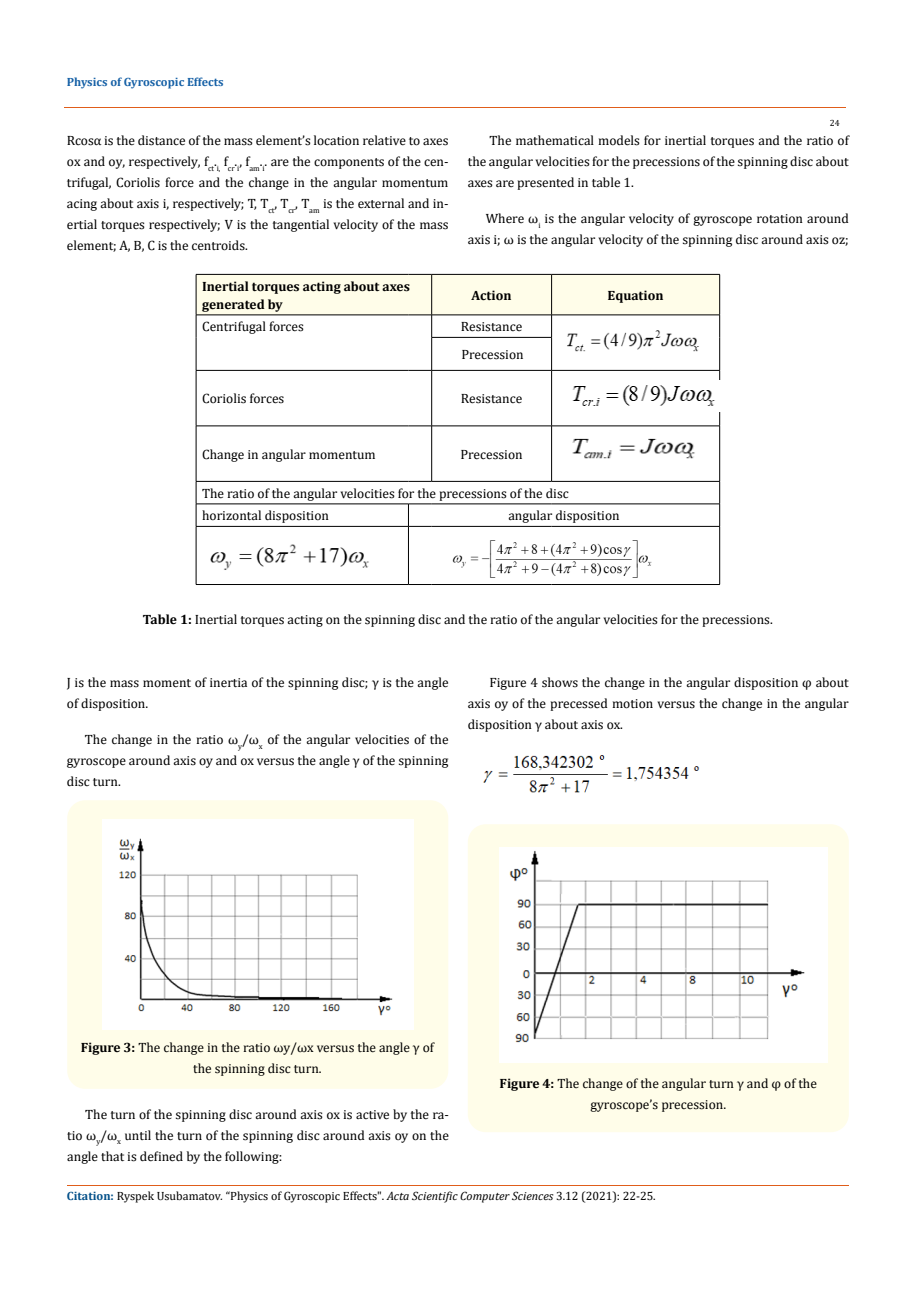
<style>
.page{position:relative;width:917px;height:1296px;background:#fff}
.page>*{position:absolute;margin:0;border:0;box-sizing:border-box;transform-origin:0 0}
.t1{font:13.5px/21px "Cambria";color:#000;text-align:justify}
.t2{font:700 13.5px/18px "Cambria";color:#000}
.t3{font:12px "Cambria";color:#000}
.t4{font:700 12px "Cambria";color:#1560a6}
.t5{font:9px "Cambria";color:#000}
.s1{font-weight:700}
.s2{font-weight:700;color:#035089}
.s3{font-style:italic}
</style>
<div class="page">
<svg style="left:196px;top:274px;width:524px;height:63px"></svg>
<hr style="left:196px;top:337px;width:1px;height:33px;background:#000">
<hr style="left:431px;top:337px;width:120px;height:1px;background:#000">
<hr style="left:431px;top:338px;width:1px;height:32px;background:#000">
<hr style="left:551px;top:338px;width:1px;height:32px;background:#000">
<hr style="left:719px;top:337px;width:1px;height:33px;background:#000">
<hr style="left:196px;top:370px;width:212px;height:1px;background:#000">
<hr style="left:196px;top:371px;width:1px;height:55px;background:#000">
<svg style="left:408px;top:370px;width:23px;height:1px"></svg>
<hr style="left:431px;top:370px;width:120px;height:1px;background:#000">
<hr style="left:431px;top:371px;width:1px;height:55px;background:#000">
<hr style="left:551px;top:370px;width:168px;height:1px;background:#000">
<hr style="left:551px;top:371px;width:1px;height:55px;background:#000">
<hr style="left:719px;top:371px;width:1px;height:55px;background:#000">
<hr style="left:196px;top:426px;width:212px;height:1px;background:#000">
<hr style="left:196px;top:426px;width:1px;height:55px;background:#000">
<svg style="left:408px;top:426px;width:23px;height:1px"></svg>
<hr style="left:431px;top:426px;width:120px;height:1px;background:#000">
<hr style="left:431px;top:426px;width:1px;height:55px;background:#000">
<hr style="left:551px;top:426px;width:168px;height:1px;background:#000">
<hr style="left:551px;top:426px;width:1px;height:55px;background:#000">
<hr style="left:719px;top:426px;width:1px;height:55px;background:#000">
<hr style="left:196px;top:481px;width:212px;height:1px;background:#000">
<svg style="left:408px;top:481px;width:23px;height:1px"></svg>
<hr style="left:431px;top:481px;width:120px;height:1px;background:#000">
<hr style="left:551px;top:481px;width:168px;height:1px;background:#000">
<hr style="left:196px;top:504px;width:212px;height:1px;background:#000">
<svg style="left:196px;top:482px;width:1px;height:44px"></svg>
<hr style="left:431px;top:504px;width:120px;height:1px;background:#000">
<hr style="left:551px;top:504px;width:168px;height:1px;background:#000">
<svg style="left:719px;top:482px;width:1px;height:44px"></svg>
<hr style="left:196px;top:526px;width:212px;height:1px;background:#000">
<hr style="left:196px;top:527px;width:1px;height:57px;background:#000">
<svg style="left:408px;top:504px;width:23px;height:23px"></svg>
<hr style="left:408px;top:527px;width:1px;height:57px;background:#000">
<hr style="left:431px;top:526px;width:120px;height:1px;background:#000">
<hr style="left:551px;top:526px;width:168px;height:1px;background:#000">
<hr style="left:719px;top:527px;width:1px;height:57px;background:#000">
<hr style="left:196px;top:584px;width:212px;height:1px;background:#000">
<svg style="left:408px;top:584px;width:23px;height:1px"></svg>
<hr style="left:431px;top:584px;width:120px;height:1px;background:#000">
<hr style="left:551px;top:584px;width:168px;height:1px;background:#000">
<img style="left:210px;top:544px;width:159px;height:26px">
<img style="left:452px;top:540px;width:200px;height:38px">
<img style="left:559px;top:328px;width:145px;height:24px">
<img style="left:572px;top:381px;width:148px;height:30px">
<img style="left:572px;top:438px;width:123px;height:21px">
<div style="left:468px;top:824px;width:380px;height:308px;background:#fffde9;border-radius:18px"></div>
<img style="left:499px;top:848px;width:328px;height:214px">
<img style="left:483px;top:755px;width:217px;height:38px">
<hr style="left:64px;top:108px;width:781px;height:1px;background:#e05d1a">
<hr style="left:67px;top:1185px;width:781px;height:1px;background:#e05d1a">
<div style="left:67px;top:800px;width:381px;height:289px;background:#fffde9;border-radius:18px"></div>
<img style="left:102px;top:820px;width:311px;height:210px">
<p class="t4" style="left:67px;top:73px;width:158px">Physics of Gyroscopic Effects</p>
<p class="t5" style="left:829px;top:118px;width:11px">24</p>
<p class="t1" style="left:67px;top:130px;width:383px">Rcosα is the distance of the mass element’s location relative to axes ox and oy, respectively, f<sub>ct</sub>.<sub>i,</sub> f<sub>cr</sub>.<sub>i</sub>, f<sub>am</sub>.<sub>i</sub>. are the components of the cen&shy;trifugal, Coriolis force and the change in the angular momentum acing about axis i, respectively; T, T<sub>ct</sub>, T<sub>cr</sub>, T<sub>am</sub> is the external and in&shy;ertial torques respectively; V is the tangential velocity of the mass element; A, B, C is the centroids.</p>
<p class="t1" style="left:468px;top:130px;width:382px;text-indent:22px">The mathematical models for inertial torques and the ratio of the angular velocities for the precessions of the spinning disc about axes are presented in table 1.</p>
<p class="t1" style="left:468px;top:208px;width:382px;text-align:right">Where ω<sub>i</sub> is the angular velocity of gyroscope rotation around axis i; ω is the angular velocity of the spinning disc around axis oz;</p>
<p class="t2" style="left:202px;top:277px;width:209px">Inertial torques acting about axes generated by</p>
<p class="t2" style="left:471px;top:286px;width:41px">Action</p>
<p class="t2" style="left:607px;top:286px;width:57px">Equation</p>
<p class="t1" style="left:202px;top:316px;width:103px">Centrifugal forces</p>
<p class="t1" style="left:461px;top:313px;width:64px;line-height:27.8px">Resistance<br>Precession</p>
<p class="t1" style="left:202px;top:388px;width:84px">Coriolis forces</p>
<p class="t1" style="left:461px;top:388px;width:63px">Resistance</p>
<p class="t1" style="left:202px;top:444px;width:175px">Change in angular momentum</p>
<p class="t1" style="left:460px;top:444px;width:64px">Precession</p>
<p class="t1" style="left:202px;top:482px;width:368px;line-height:22.5px">The ratio of the angular velocities for the precessions of the disc horizontal disposition</p>
<p class="t1" style="left:508px;top:505px;width:113px">angular disposition</p>
<p class="t1" style="left:143px;top:609px;width:631px"><span class="s1">Table 1:</span> Inertial torques acting on the spinning disc and the ratio of the angular velocities for the precessions.</p>
<p class="t1" style="left:67px;top:672px;width:383px">J is the mass moment of inertia of the spinning disc; γ is the angle of disposition.</p>
<p class="t1" style="left:67px;top:729px;width:383px;text-indent:18px">The change in the ratio ω<sub>y</sub>/ω<sub>x</sub> of the angular velocities of the gyroscope around axis oy and ox versus the angle γ of the spinning disc turn.</p>
<p class="t1" style="left:468px;top:672px;width:382px;text-indent:22px">Figure 4 shows the change in the angular disposition φ about axis oy of the precessed motion versus the change in the angular disposition γ about axis ox.</p>
<p class="t1" style="left:81px;top:1037px;width:355px;text-align:center"><span class="s1">Figure 3:</span> The change in the ratio ωy/ωx versus the angle γ of the spinning disc turn.</p>
<p class="t1" style="left:67px;top:1103px;width:383px;text-indent:18px">The turn of the spinning disc around axis ox is active by the ra&shy;tio ω<sub>y</sub>/ω<sub>x</sub> until the turn of the spinning disc around axis oy on the angle that is defined by the following:</p>
<p class="t1" style="left:499px;top:1073px;width:319px;text-align:center"><span class="s1">Figure 4:</span> The change of the angular turn γ and φ of the gyroscope’s precession.</p>
<p class="t3" style="left:67px;top:1189px;width:590px"><span class="s2">Citation:</span> Ryspek Usubamatov<span class="s3">.</span> “Physics of Gyroscopic Effects". <span class="s3">Acta Scientific Computer Sciences</span> 3.12 (2021): 22-25.</p>
</div>
